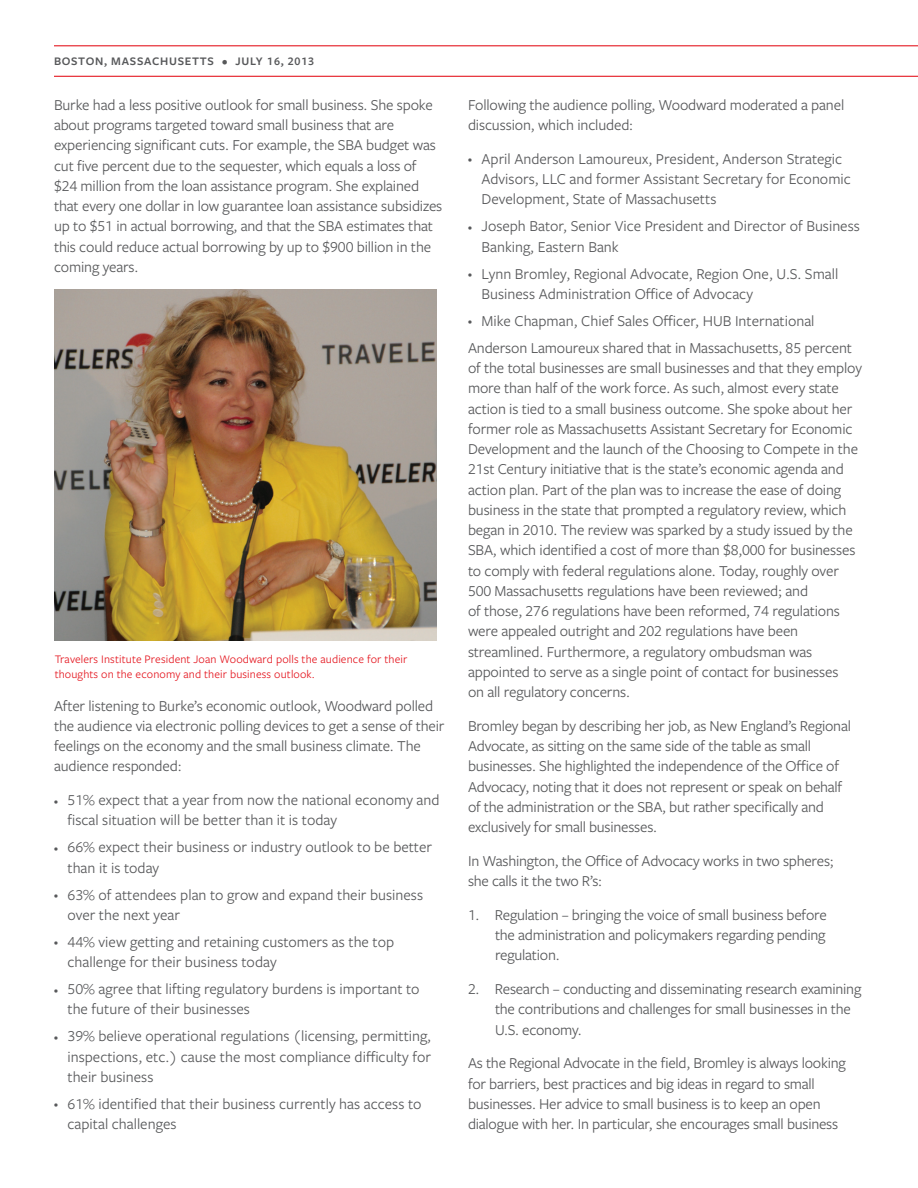
<style>
.page{position:relative;width:918px;height:1188px;background:#fff}
.page>*{position:absolute;margin:0;border:0;box-sizing:border-box;transform-origin:0 0}
.Body_copy{font:15.75px/20.2px "Freight Sans Pro";letter-spacing:-.01em;color:#57585a}
.Body_copy-2{font:12px/15px "Freight Sans Pro";letter-spacing:.01em;color:#e51a23}
.Sub-title_1_line{font:600 12px "Freight Sans Pro";letter-spacing:.06em;color:#57585a}
.s1{font-size:8.55px}
</style>
<div class="page">
<hr style="left:54px;top:45px;width:864px;height:1px;background:#e51a23">
<hr style="left:54px;top:76px;width:864px;height:1px;background:#e51a23">
<img style="left:54px;top:290px;width:382px;height:351px">
<p class="Sub-title_1_line" style="left:54px;top:53px;width:262px">BOSTON, MASSACHUSETTS • JULY 16, 2013</p>
<p class="Body_copy" style="left:54px;top:94px;width:390px">Burke had a less positive outlook for small business. She spoke about programs targeted toward small business that are experiencing significant cuts. For example, the SBA budget was cut five percent due to the sequester, which equals a loss of $24 million from the loan assistance program. She explained that every one dollar in low guarantee loan assistance subsidizes up to $51 in actual borrowing, and that the SBA estimates that this could reduce actual borrowing by up to $900 billion in the coming years.</p>
<p class="Body_copy-2" style="left:55px;top:651px;width:354px">Travelers Institute President Joan Woodward polls the audience for their thoughts on the economy and their business outlook.</p>
<p class="Body_copy" style="left:54px;top:695px;width:392px">After listening to Burke’s economic outlook, Woodward polled the audience via electronic polling devices to get a sense of their feelings on the economy and the small business climate. The audience responded:</p>
<p class="Body_copy" style="left:68px;top:789px;width:374px;text-indent:-14px"><span class="s1">•</span> 51% expect that a year from now the national economy and fiscal situation will be better than it is today</p>
<p class="Body_copy" style="left:68px;top:836px;width:366px;text-indent:-14px"><span class="s1">•</span> 66% expect their business or industry outlook to be better than it is today</p>
<p class="Body_copy" style="left:68px;top:884px;width:357px;text-indent:-14px"><span class="s1">•</span> 63% of attendees plan to grow and expand their business over the next year</p>
<p class="Body_copy" style="left:68px;top:931px;width:328px;text-indent:-14px"><span class="s1">•</span> 44% view getting and retaining customers as the top challenge for their business today</p>
<p class="Body_copy" style="left:68px;top:978px;width:354px;text-indent:-14px"><span class="s1">•</span> 50% agree that lifting regulatory burdens is important to the future of their businesses</p>
<p class="Body_copy" style="left:68px;top:1025px;width:365px;text-align:justify;text-indent:-14px"><span class="s1">•</span> 39% believe operational regulations (licensing, permitting, inspections, etc.) cause the most compliance difficulty for their business</p>
<p class="Body_copy" style="left:68px;top:1093px;width:356px;text-indent:-14px"><span class="s1">•</span> 61% identified that their business currently has access to capital challenges</p>
<p class="Body_copy" style="left:468px;top:94px;width:378px">Following the audience polling, Woodward moderated a panel discussion, which included:</p>
<p class="Body_copy" style="left:482px;top:148px;width:371px;text-indent:-14px"><span class="s1">•</span> April Anderson Lamoureux, President, Anderson Strategic<br>Advisors, LLC and former Assistant Secretary for Economic<br>Development, State of Massachusetts</p>
<p class="Body_copy" style="left:482px;top:215px;width:380px;text-indent:-14px"><span class="s1">•</span> Joseph Bator, Senior Vice President and Director of Business<br>Banking, Eastern Bank</p>
<p class="Body_copy" style="left:482px;top:263px;width:358px;text-indent:-14px"><span class="s1">•</span> Lynn Bromley, Regional Advocate, Region One, U.S. Small<br>Business Administration Office of Advocacy</p>
<p class="Body_copy" style="left:468px;top:310px;width:348px"><span class="s1">•</span> Mike Chapman, Chief Sales Officer, HUB International</p>
<p class="Body_copy" style="left:468px;top:337px;width:396px">Anderson Lamoureux shared that in Massachusetts, 85 percent of the total businesses are small businesses and that they employ more than half of the work force. As such, almost every state action is tied to a small business outcome. She spoke about her former role as Massachusetts Assistant Secretary for Economic Development and the launch of the Choosing to Compete in the 21st Century initiative that is the state’s economic agenda and action plan. Part of the plan was to increase the ease of doing business in the state that prompted a regulatory review, which began in 2010. The review was sparked by a study issued by the SBA, which identified a cost of more than $8,000 for businesses to comply with federal regulations alone. Today, roughly over 500 Massachusetts regulations have been reviewed; and<br>of those, 276 regulations have been reformed, 74 regulations were appealed outright and 202 regulations have been streamlined. Furthermore, a regulatory ombudsman was appointed to serve as a single point of contact for businesses<br>on all regulatory concerns.</p>
<p class="Body_copy" style="left:468px;top:715px;width:384px">Bromley began by describing her job, as New England’s Regional Advocate, as sitting on the same side of the table as small businesses. She highlighted the independence of the Office of Advocacy, noting that it does not represent or speak on behalf of the administration or the SBA, but rather specifically and exclusively for small businesses.</p>
<p class="Body_copy" style="left:468px;top:850px;width:367px">In Washington, the Office of Advocacy works in two spheres; she calls it the two R’s:</p>
<p class="Body_copy" style="left:495px;top:904px;width:333px;text-align:justify;text-indent:-27px">1. Regulation – bringing the voice of small business before the administration and policymakers regarding pending regulation.</p>
<p class="Body_copy" style="left:495px;top:978px;width:368px;text-indent:-27px">2. Research – conducting and disseminating research examining the contributions and challenges for small businesses in the<br>U.S. economy.</p>
<p class="Body_copy" style="left:468px;top:1052px;width:379px">As the Regional Advocate in the field, Bromley is always looking for barriers, best practices and big ideas in regard to small businesses. Her advice to small business is to keep an open dialogue with her. In particular, she encourages small business</p>
</div>
